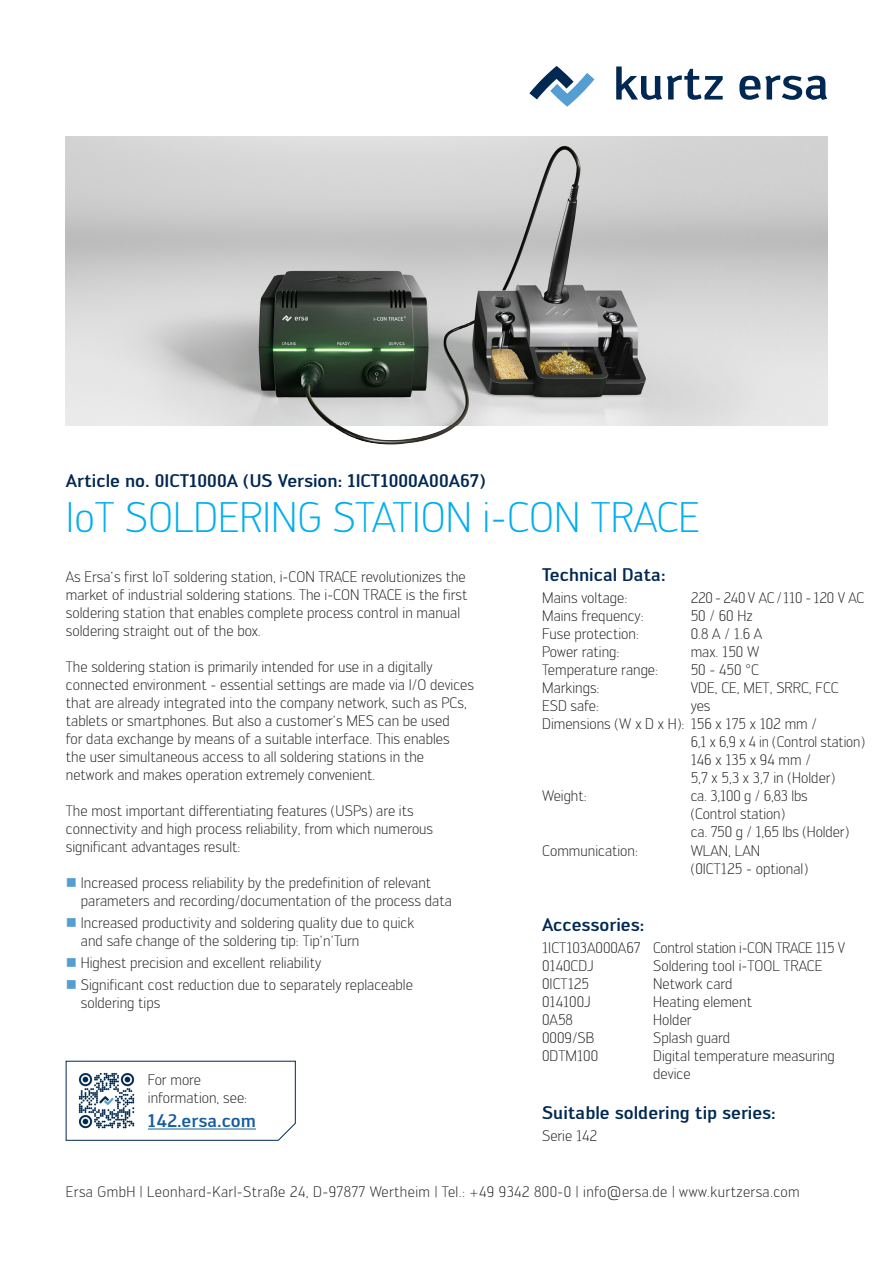
<style>
.page{position:relative;width:893px;height:1263px;background:#fff}
.page>*{position:absolute;margin:0;border:0;box-sizing:border-box;transform-origin:0 0}
.t1{font:300 42px "Engel";color:#00aeef}
.t2{font:500 18px "Engel";color:#002853}
.t3{font:500 18px "Engel";color:#175d9e}
.t4{font:300 15px/18px "Engel";color:#231f20}
.t5{font:300 15px "Engel";letter-spacing:.025em;color:#231f20}
.t6{font:300 15px "Engel";letter-spacing:-.02em;color:#231f20}
.s1{color:#549ed1}
</style>
<div class="page">
<svg style="left:616px;top:67px;width:107px;height:33px"></svg>
<svg style="left:739px;top:75px;width:88px;height:25px"></svg>
<svg style="left:529px;top:66px;width:65px;height:41px"></svg>
<svg style="left:66px;top:1061px;width:230px;height:80px"></svg>
<img style="left:76px;top:1070px;width:62px;height:61px">
<hr style="left:148px;top:1128px;width:108px;height:1px;background:#175d9e">
<img style="left:66px;top:136px;width:761px;height:289px">
<img style="left:331px;top:425px;width:126px;height:20px">
<p class="t2" style="left:66px;top:470px;width:421px">Article no. 0ICT1000A (US Version: 1ICT1000A00A67)</p>
<p class="t1" style="left:66px;top:493px;width:635px">IoT SOLDERING STATION i-CON TRACE</p>
<p class="t4" style="left:66px;top:567px;width:403px">As Ersa‘s first IoT soldering station, i-CON TRACE revolutionizes the market of industrial soldering stations. The i-CON TRACE is the first soldering station that enables complete process control in manual soldering straight out of the box.</p>
<p class="t4" style="left:66px;top:657px;width:410px">The soldering station is primarily intended for use in a digitally connected environment - essential settings are made via I/O devices that are already integrated into the company network, such as PCs, tablets or smartphones. But also a customer‘s MES can be used<br>for data exchange by means of a suitable interface. This enables<br>the user simultaneous access to all soldering stations in the network and makes operation extremely convenient.</p>
<p class="t4" style="left:66px;top:801px;width:369px">The most important differentiating features (USPs) are its connectivity and high process reliability, from which numerous significant advantages result:</p>
<p class="t4" style="left:81px;top:873px;width:373px;text-indent:-15px"><span class="s1">■</span> Increased process reliability by the predefinition of relevant parameters and recording/documentation of the process data</p>
<p class="t4" style="left:81px;top:914px;width:335px;text-indent:-15px"><span class="s1">■</span> Increased productivity and soldering quality due to quick and safe change of the soldering tip: Tip‘n‘Turn</p>
<p class="t4" style="left:66px;top:954px;width:257px"><span class="s1">■</span> Highest precision and excellent reliability</p>
<p class="t4" style="left:81px;top:976px;width:334px;text-indent:-15px"><span class="s1">■</span> Significant cost reduction due to separately replaceable soldering tips</p>
<p class="t4" style="left:148px;top:1071px;width:101px">For more information, see:</p>
<p class="t3" style="left:148px;top:1110px;width:110px">142.ersa.com</p>
<p class="t2" style="left:542px;top:564px;width:125px">Technical Data:</p>
<p class="t4" style="left:542px;top:589px;width:87px">Mains voltage:</p>
<p class="t4" style="left:691px;top:589px;width:175px">220 - 240 V AC / 110 - 120 V AC</p>
<p class="t4" style="left:542px;top:607px;width:103px">Mains frequency:</p>
<p class="t4" style="left:691px;top:607px;width:63px">50 / 60 Hz</p>
<p class="t4" style="left:542px;top:625px;width:98px">Fuse protection:</p>
<p class="t4" style="left:691px;top:625px;width:73px">0.8 A / 1.6 A</p>
<p class="t4" style="left:542px;top:643px;width:79px">Power rating:</p>
<p class="t4" style="left:691px;top:643px;width:70px">max. 150 W</p>
<p class="t4" style="left:542px;top:661px;width:117px">Temperature range:</p>
<p class="t4" style="left:691px;top:661px;width:70px">50 - 450 °C</p>
<p class="t4" style="left:542px;top:679px;width:59px">Markings:</p>
<p class="t4" style="left:691px;top:679px;width:150px">VDE, CE, MET, SRRC, FCC</p>
<p class="t4" style="left:542px;top:697px;width:58px">ESD safe:</p>
<p class="t4" style="left:691px;top:697px;width:21px">yes</p>
<p class="t4" style="left:691px;top:715px;width:176px;text-indent:-148px">Dimensions (W x D x H): 156 x 175 x 102 mm /<br>6,1 x 6,9 x 4 in (Control station)</p>
<p class="t4" style="left:691px;top:751px;width:146px">146 x 135 x 94 mm /<br>5,7 x 5,3 x 3,7 in (Holder)</p>
<p class="t4" style="left:542px;top:787px;width:46px">Weight:</p>
<p class="t4" style="left:691px;top:787px;width:118px">ca. 3,100 g / 6,83 lbs (Control station)</p>
<p class="t4" style="left:691px;top:823px;width:160px">ca. 750 g / 1,65 lbs (Holder)</p>
<p class="t4" style="left:542px;top:841px;width:97px">Communication:</p>
<p class="t4" style="left:691px;top:841px;width:119px">WLAN, LAN (0ICT125 - optional)</p>
<p class="t2" style="left:542px;top:914px;width:104px">Accessories:</p>
<p class="t6" style="left:542px;top:939px;width:305px">1ICT103A000A67 Control station i-CON TRACE 115 V</p>
<p class="t4" style="left:542px;top:957px;width:53px">0140CDJ</p>
<p class="t4" style="left:653px;top:957px;width:171px">Soldering tool i-TOOL TRACE</p>
<p class="t4" style="left:542px;top:975px;width:48px">0ICT125</p>
<p class="t4" style="left:653px;top:975px;width:81px">Network card</p>
<p class="t4" style="left:542px;top:993px;width:50px">014100J</p>
<p class="t4" style="left:653px;top:993px;width:100px">Heating element</p>
<p class="t4" style="left:542px;top:1011px;width:32px">0A58</p>
<p class="t4" style="left:653px;top:1011px;width:40px">Holder</p>
<p class="t4" style="left:542px;top:1029px;width:54px">0009/SB</p>
<p class="t4" style="left:653px;top:1029px;width:79px">Splash guard</p>
<p class="t4" style="left:542px;top:1047px;width:57px">0DTM100</p>
<p class="t4" style="left:653px;top:1047px;width:183px">Digital temperature measuring device</p>
<p class="t2" style="left:542px;top:1102px;width:235px">Suitable soldering tip series:</p>
<p class="t4" style="left:542px;top:1127px;width:57px">Serie 142</p>
<p class="t5" style="left:66px;top:1183px;width:735px">Ersa GmbH | Leonhard-Karl-Straße 24, D-97877 Wertheim | Tel.: +49 9342 800-0 | info@ersa.de | www.kurtzersa.com</p>
</div>
